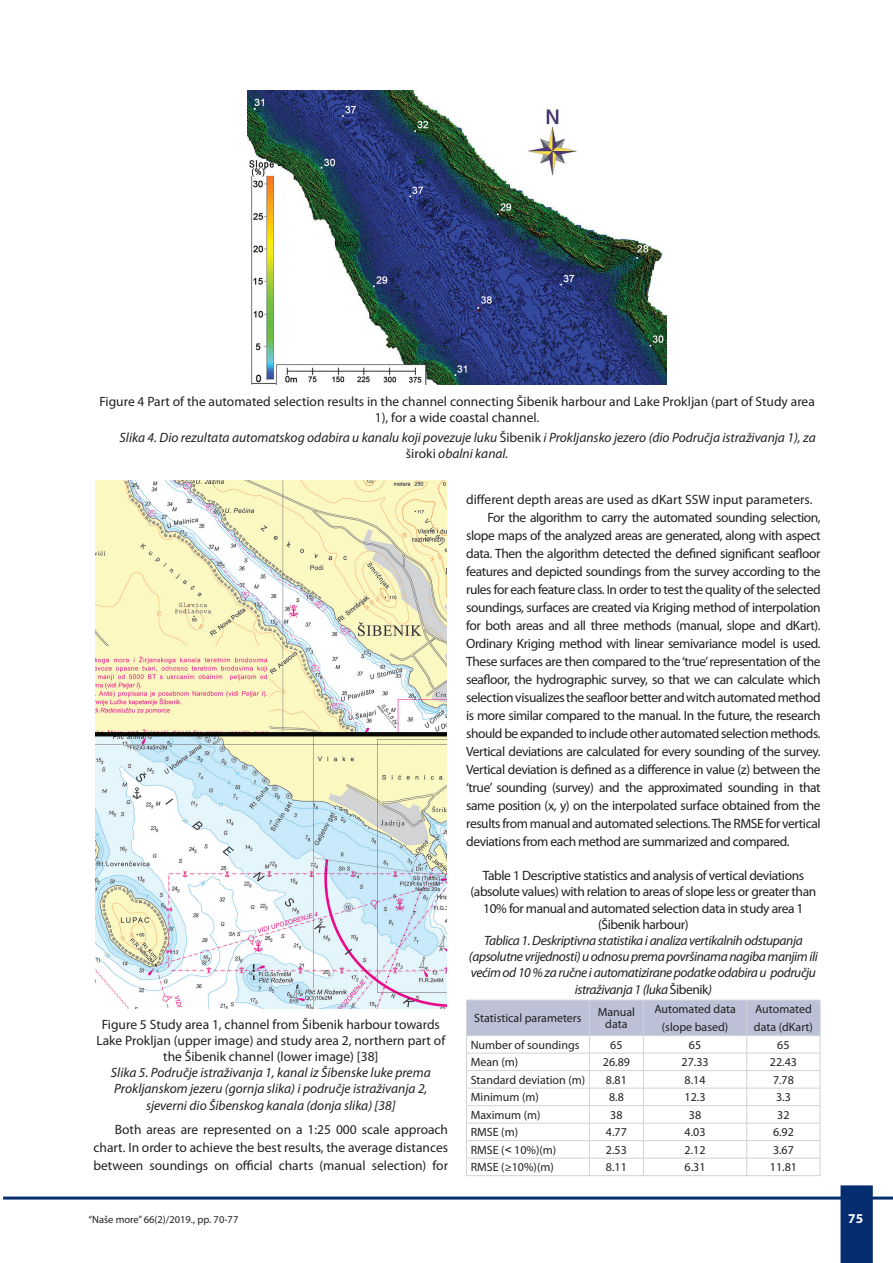
<style>
.page{position:relative;width:893px;height:1263px;background:#fff}
.page>*{position:absolute;margin:0;border:0;box-sizing:border-box;transform-origin:0 0}
.t1{font:13.5px/16.2px "Myriad Pro";letter-spacing:-.03em;color:#231f20;text-align:justify}
.t2{font:13.5px/16.2px "Myriad Pro";color:#231f20;text-align:center}
.t3{font:italic 13.5px/16.2px "Myriad Pro";letter-spacing:-.01em;color:#231f20;text-align:center}
.t4{font:italic 13.5px/16.2px "Myriad Pro";letter-spacing:-.03em;color:#231f20;text-align:center}
.t5{font:700 13.5px "Myriad Pro";color:#fff}
.t6{font:12px/18px "Myriad Pro";color:#231f20;text-align:center}
.t7{font:10.5px "Myriad Pro";color:#231f20}
.s1{font-style:normal}
.s2{font-family:"Arial"}
</style>
<div class="page">
<svg style="left:840px;top:1185px;width:33px;height:78px;background:#0b3272"></svg>
<hr style="left:3px;top:1196px;width:890px;height:3px;background:#052d6f">
<img style="left:96px;top:481px;width:350px;height:527px">
<svg style="left:466px;top:1000px;width:355px;height:175px"></svg>
<hr style="left:466px;top:1175px;width:123px;height:1px;background:#d1d2d4">
<hr style="left:589px;top:1175px;width:54px;height:1px;background:#d1d2d4">
<hr style="left:643px;top:1175px;width:104px;height:1px;background:#d1d2d4">
<hr style="left:747px;top:1175px;width:73px;height:1px;background:#d1d2d4">
<img style="left:248px;top:91px;width:419px;height:293px">
<p class="t2" style="left:99px;top:393px;width:717px">Figure 4 Part of the automated selection results in the channel connecting Šibenik harbour and Lake Prokljan (part of Study area<br>1), for a wide coastal channel.</p>
<p class="t3" style="left:406px;top:429px;width:411px;text-align:left;text-indent:-286px">Slika 4. Dio rezultata automatskog odabira u kanalu koji povezuje luku <span class="s1">Šibenik</span> i Prokljansko jezero (dio Područja istraživanja 1), za <span class="s1">široki</span> obalni kanal.</p>
<p class="t2" style="left:96px;top:1016px;width:350px">Figure 5 Study area 1, channel from Šibenik harbour towards<br>Lake Prokljan (upper image) and study area 2, northern part of the Šibenik channel (lower image) [38]</p>
<p class="t3" style="left:111px;top:1064px;width:321px">Slika 5. Područje istraživanja 1, kanal iz Šibenske luke prema<br>Prokljanskom jezeru (gornja slika) i područje istraživanja 2, sjeverni dio Šibenskog kanala (donja slika) [38]</p>
<p class="t1" style="left:94px;top:1120px;width:356px;line-height:18px;text-indent:21px">Both areas are represented on a 1:25 000 scale approach chart. In order to achieve the best results, the average distances between soundings on official charts (manual selection) for</p>
<p class="t2" style="left:466px;top:491px;width:348px">different depth areas are used as dKart SSW input parameters.</p>
<p class="t1" style="left:487px;top:509px;width:335px">For the algorithm to carry the automated sounding selection,</p>
<p class="t1" style="left:466px;top:527px;width:356px">slope maps of the analyzed areas are generated, along with aspect</p>
<p class="t1" style="left:466px;top:545px;width:356px">data. Then the algorithm detected the defined significant seafloor</p>
<p class="t1" style="left:466px;top:563px;width:356px">features and depicted soundings from the survey according to the</p>
<p class="t1" style="left:466px;top:581px;width:356px">rules for each feature class. In order to test the quality of the selected</p>
<p class="t1" style="left:466px;top:599px;width:356px">soundings, surfaces are created via Kriging method of interpolation</p>
<p class="t1" style="left:466px;top:617px;width:356px">for both areas and all three methods (manual, slope and dKart).</p>
<p class="t1" style="left:466px;top:635px;width:356px">Ordinary Kriging method with linear semivariance model is used.</p>
<p class="t1" style="left:466px;top:653px;width:356px">These surfaces are then compared to the ‘true’ representation of the</p>
<p class="t1" style="left:466px;top:671px;width:356px">seafloor, the hydrographic survey, so that we can calculate which</p>
<p class="t1" style="left:466px;top:689px;width:356px">selection visualizes the seafloor better and witch automated method</p>
<p class="t1" style="left:466px;top:707px;width:356px">is more similar compared to the manual. In the future, the research</p>
<p class="t1" style="left:466px;top:725px;width:356px">should be expanded to include other automated selection methods.</p>
<p class="t1" style="left:466px;top:743px;width:356px">Vertical deviations are calculated for every sounding of the survey.</p>
<p class="t1" style="left:466px;top:761px;width:356px">Vertical deviation is defined as a difference in value (z) between the</p>
<p class="t1" style="left:466px;top:779px;width:356px">‘true’ sounding (survey) and the approximated sounding in that</p>
<p class="t1" style="left:466px;top:797px;width:356px">same position (x, y) on the interpolated surface obtained from the</p>
<p class="t1" style="left:466px;top:815px;width:356px">results from manual and automated selections. The RMSE for vertical</p>
<p class="t1" style="left:466px;top:833px;width:325px">deviations from each method are summarized and compared.</p>
<p class="t1" style="left:470px;top:867px;width:347px;text-align:center">Table 1 Descriptive statistics and analysis of vertical deviations (absolute values) with relation to areas of slope less or greater than 10% for manual and automated selection data in study area 1 (Šibenik harbour)</p>
<p class="t4" style="left:469px;top:932px;width:350px">Tablica 1. Deskriptivna statistika i analiza vertikalnih odstupanja (apsolutne vrijednosti) u odnosu prema površinama nagiba manjim ili većim od 10 % za ručne i automatizirane podatke odabira u području istraživanja 1 (luka <span class="s1">Šibenik</span>)</p>
<p class="t6" style="left:474px;top:1009px;width:109px">Statistical parameters</p>
<p class="t6" style="left:598px;top:1006px;width:39px;line-height:12px">Manual data</p>
<p class="t6" style="left:654px;top:1000px;width:83px">Automated data (slope based)</p>
<p class="t6" style="left:754px;top:1000px;width:61px;text-align:left">Automated data (dKart)</p>
<p class="t6" style="left:471px;top:1036px;width:110px">Number of soundings</p>
<p class="t6" style="left:610px;top:1036px;width:14px">65</p>
<p class="t6" style="left:689px;top:1036px;width:14px">65</p>
<p class="t6" style="left:777px;top:1036px;width:14px">65</p>
<p class="t6" style="left:471px;top:1053px;width:49px">Mean (m)</p>
<p class="t6" style="left:603px;top:1053px;width:29px">26.89</p>
<p class="t6" style="left:682px;top:1053px;width:29px">27.33</p>
<p class="t6" style="left:770px;top:1053px;width:29px">22.43</p>
<p class="t6" style="left:471px;top:1071px;width:116px">Standard deviation (m)</p>
<p class="t6" style="left:606px;top:1071px;width:22px">8.81</p>
<p class="t6" style="left:685px;top:1071px;width:22px">8.14</p>
<p class="t6" style="left:773px;top:1071px;width:22px">7.78</p>
<p class="t6" style="left:471px;top:1088px;width:70px">Minimum (m)</p>
<p class="t6" style="left:609px;top:1088px;width:16px">8.8</p>
<p class="t6" style="left:685px;top:1088px;width:22px">12.3</p>
<p class="t6" style="left:776px;top:1088px;width:16px">3.3</p>
<p class="t6" style="left:471px;top:1106px;width:71px">Maximum (m)</p>
<p class="t6" style="left:610px;top:1106px;width:14px">38</p>
<p class="t6" style="left:689px;top:1106px;width:14px">38</p>
<p class="t6" style="left:777px;top:1106px;width:14px">32</p>
<p class="t6" style="left:471px;top:1123px;width:49px">RMSE (m)</p>
<p class="t6" style="left:606px;top:1123px;width:22px">4.77</p>
<p class="t6" style="left:685px;top:1123px;width:22px">4.03</p>
<p class="t6" style="left:773px;top:1123px;width:22px">6.92</p>
<p class="t6" style="left:471px;top:1141px;width:87px">RMSE (<span class="s2">˂</span> 10%)(m)</p>
<p class="t6" style="left:606px;top:1141px;width:22px">2.53</p>
<p class="t6" style="left:685px;top:1141px;width:22px">2.12</p>
<p class="t6" style="left:773px;top:1141px;width:22px">3.67</p>
<p class="t6" style="left:471px;top:1158px;width:85px">RMSE (≥10%)(m)</p>
<p class="t6" style="left:606px;top:1158px;width:22px">8.11</p>
<p class="t6" style="left:685px;top:1158px;width:22px">6.31</p>
<p class="t6" style="left:770px;top:1158px;width:29px">11.81</p>
<p class="t7" style="left:88px;top:1213px;width:151px">“Naše more” 66(2)/2019., pp. 70-77</p>
<p class="t5" style="left:848px;top:1210px;width:16px">75</p>
</div>
